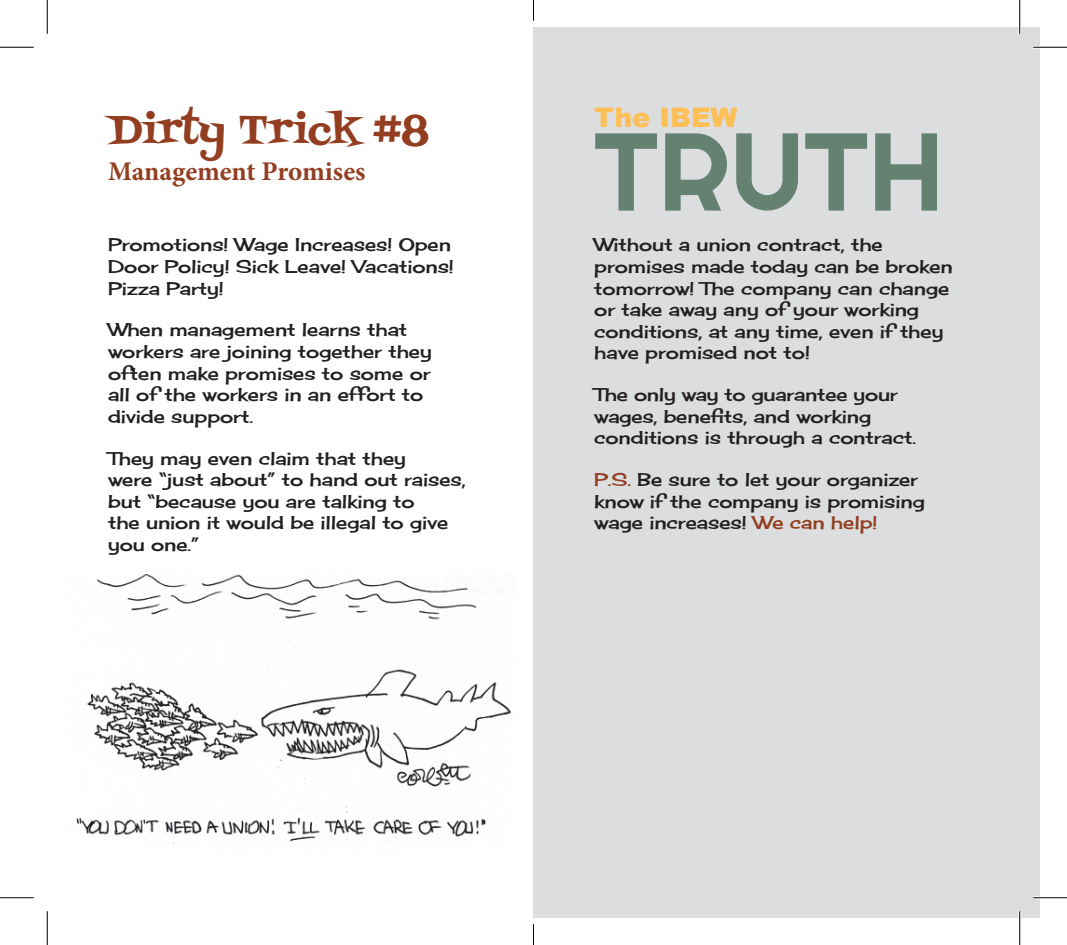
<style>
.page{position:relative;width:1067px;height:945px;background:#fff}
.page>*{position:absolute;margin:0;border:0;box-sizing:border-box;transform-origin:0 0}
.t1{font:110.25px "Righteous";color:#648171}
.t2{font:40.5px "Fontdiner Swanky";letter-spacing:-.005em;color:#933e21}
.t3{font:700 27px "Minion Pro";letter-spacing:-.005em;color:#933e21}
.t4{font:900 27px "Arial";color:#fdbf56}
.t5{font:18px/21.6px "Cherry Cream Soda";color:#231f20}
.s1{color:#933e21}
</style>
<div class="page">
<div style="left:533px;top:27px;width:507px;height:891px;background:#dcdddf"></div>
<img style="left:76px;top:574px;width:436px;height:270px">
<hr style="left:1033px;top:46px;width:33px;height:3px;background:#fff">
<hr style="left:1033px;top:896px;width:33px;height:3px;background:#fff">
<hr style="left:1018px;top:0;width:3px;height:34px;background:#fff">
<hr style="left:1018px;top:911px;width:3px;height:34px;background:#fff">
<hr style="left:0;top:47px;width:34px;height:1px;background:#000">
<hr style="left:1033px;top:47px;width:33px;height:1px;background:#000">
<hr style="left:0;top:897px;width:34px;height:1px;background:#000">
<hr style="left:1033px;top:897px;width:33px;height:1px;background:#000">
<hr style="left:47px;top:0;width:1px;height:34px;background:#000">
<hr style="left:47px;top:911px;width:1px;height:34px;background:#000">
<hr style="left:1019px;top:0;width:1px;height:34px;background:#000">
<hr style="left:1019px;top:911px;width:1px;height:34px;background:#000">
<svg style="left:533px;top:0;width:1px;height:20px"></svg>
<svg style="left:533px;top:925px;width:1px;height:20px"></svg>
<h2 class="t2" style="left:108px;top:101px;width:321px">Dirty Trick #8</h2>
<h3 class="t3" style="left:108px;top:152px;width:259px">Management Promises</h3>
<p class="t5" style="left:108px;top:234px;width:347px">Promotions! Wage Increases! Open<br>Door Policy! Sick Leave! Vacations!<br>Pizza Party!</p>
<p class="t5" style="left:108px;top:319px;width:325px">When management learns that workers are joining together they often make promises to some or all of the workers in an effort to divide support.</p>
<p class="t5" style="left:108px;top:447px;width:359px">They may even claim that they<br>were “just about” to hand out raises, but “because you are talking to<br>the union it would be illegal to give you one.”</p>
<h3 class="t4" style="left:594px;top:98px;width:145px">The IBEW</h3>
<h1 class="t1" style="left:594px;top:102px;width:351px">truth</h1>
<p class="t5" style="left:594px;top:234px;width:360px">Without a union contract, the promises made today can be broken tomorrow! The company can change or take away any of your working conditions, at any time, even if they have promised not to!</p>
<p class="t5" style="left:594px;top:384px;width:323px">The only way to guarantee your wages, benefits, and working conditions is through a contract.</p>
<p class="t5" style="left:594px;top:469px;width:332px"><span class="s1">P.S.</span> Be sure to let your organizer know if the company is promising wage increases! <span class="s1">We can help!</span></p>
</div>
